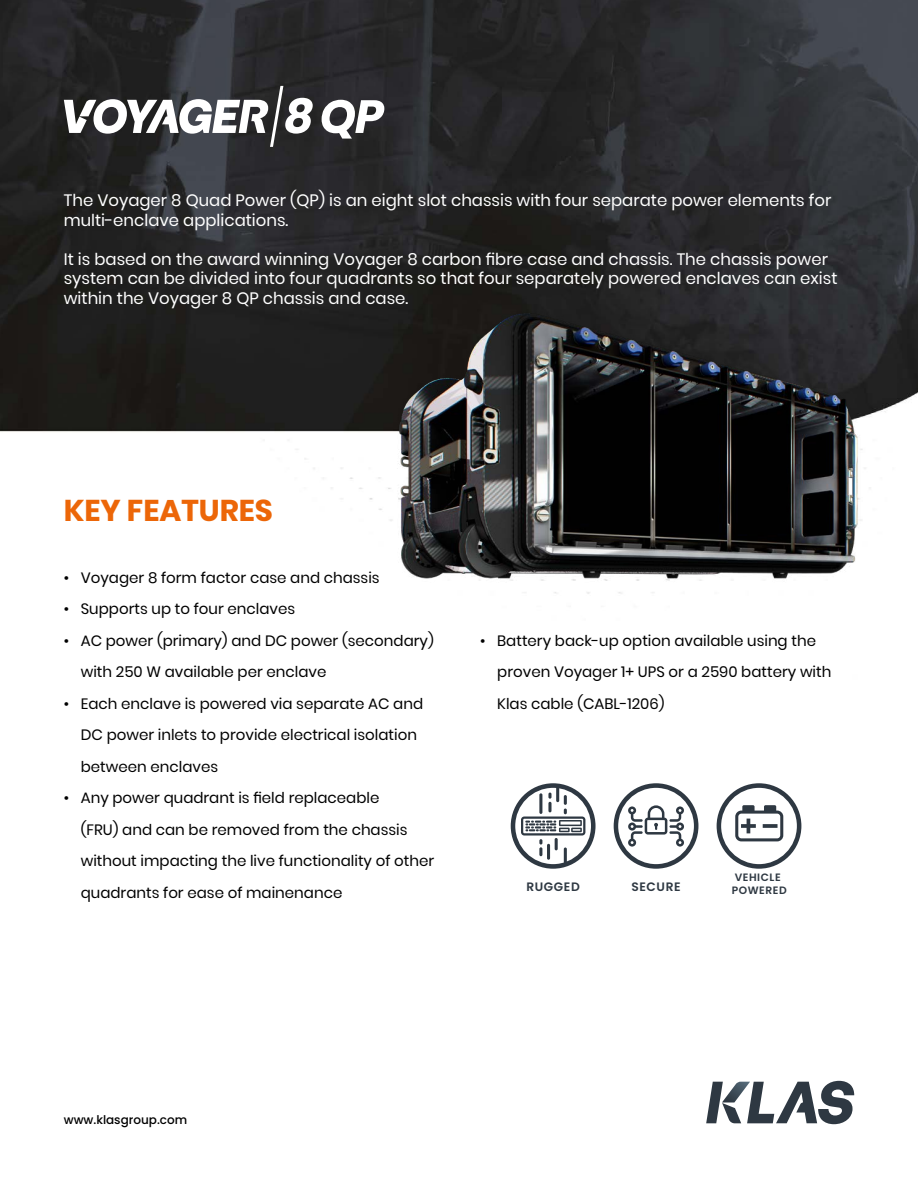
<style>
.page{position:relative;width:918px;height:1188px;background:#fff}
.page>*{position:absolute;margin:0;border:0;box-sizing:border-box;transform-origin:0 0}
.t1{font:700 30px "Poppins";color:#ec6608}
.t2{font:16.5px/19.5px "Poppins";color:#fff}
.t3{font:15px/31.5px "Poppins";color:#000}
.t4{font:600 12.15px "Poppins";letter-spacing:.05em;color:#2e3842}
.t5{font:500 12px "Poppins";color:#000}
.t6{font:600 10.65px "Poppins";letter-spacing:.05em;color:#2e3842}
</style>
<div class="page">
<img style="left:0;top:0;width:918px;height:832px">
<svg style="left:511px;top:783px;width:85px;height:86px"></svg>
<svg style="left:717px;top:783px;width:84px;height:86px"></svg>
<div style="left:735px;top:811px;width:48px;height:30px;border:3px solid #2e3842;border-radius:5px"></div>
<hr style="left:747px;top:819px;width:3px;height:14px;background:#2e3842">
<svg style="left:741px;top:824px;width:15px;height:4px"></svg>
<svg style="left:763px;top:824px;width:15px;height:4px"></svg>
<svg style="left:614px;top:783px;width:84px;height:86px"></svg>
<svg style="left:706px;top:1081px;width:148px;height:43px"></svg>
<svg style="left:64px;top:86px;width:249px;height:61px"></svg>
<svg style="left:322px;top:100px;width:62px;height:39px"></svg>
<img style="left:382px;top:296px;width:492px;height:299px">
<p class="t2" style="left:64px;top:191px;width:769px">The Voyager 8 Quad Power (QP) is an eight slot chassis with four separate power elements for multi-enclave applications.</p>
<p class="t2" style="left:64px;top:249px;width:775px">It is based on the award winning Voyager 8 carbon fibre case and chassis. The chassis power system can be divided into four quadrants so that four separately powered enclaves can exist within the Voyager 8 QP chassis and case.</p>
<h1 class="t1" style="left:64px;top:493px;width:211px">KEY FEATURES</h1>
<p class="t3" style="left:64px;top:562px;width:317px">• Voyager 8 form factor case and chassis</p>
<p class="t3" style="left:64px;top:594px;width:233px">• Supports up to four enclaves</p>
<p class="t3" style="left:81px;top:625px;width:354px;text-indent:-17px">• AC power (primary) and DC power (secondary) with 250 W available per enclave</p>
<p class="t3" style="left:81px;top:688px;width:344px;text-indent:-17px">• Each enclave is powered via separate AC and<br>DC power inlets to provide electrical isolation between enclaves</p>
<p class="t3" style="left:81px;top:783px;width:355px;text-indent:-17px">• Any power quadrant is field replaceable<br>(FRU) and can be removed from the chassis without impacting the live functionality of other quadrants for ease of mainenance</p>
<p class="t3" style="left:497px;top:625px;width:336px;text-indent:-17px">• Battery back-up option available using the proven Voyager 1+ UPS or a 2590 battery with<br>Klas cable (CABL-1206)</p>
<p class="t4" style="left:526px;top:880px;width:55px">RUGGED</p>
<p class="t6" style="left:735px;top:872px;width:47px">VEHICLE</p>
<p class="t4" style="left:631px;top:880px;width:51px">SECURE</p>
<p class="t6" style="left:732px;top:884px;width:56px">POWERED</p>
<p class="t5" style="left:64px;top:1113px;width:125px">www.klasgroup.com</p>
</div>
